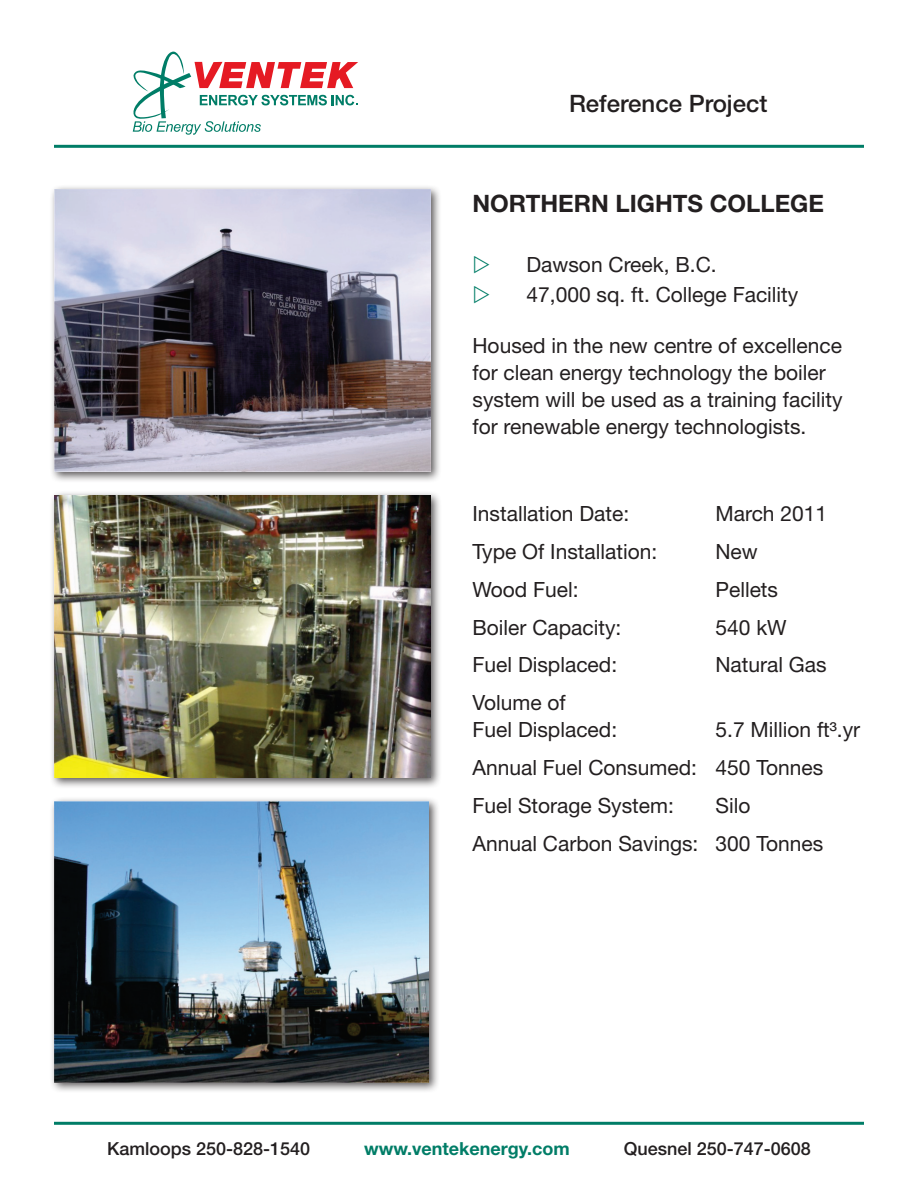
<style>
.page{position:relative;width:918px;height:1188px;background:#fff}
.page>*{position:absolute;margin:0;border:0;box-sizing:border-box;transform-origin:0 0}
.t1{font:700 24px "Helvetica Neue";color:#231f20}
.t2{font:500 24px "Helvetica Neue";color:#231f20}
.t3{font:21px/27px "Helvetica Neue";color:#231f20}
.t4{font:500 18px "Helvetica Neue";color:#231f20}
.t5{font:700 18px "Helvetica Neue";color:#007d67}
</style>
<div class="page">
<svg style="left:132px;top:52px;width:226px;height:83px"></svg>
<hr style="left:54px;top:1122px;width:810px;height:3px;background:#007d67">
<hr style="left:54px;top:145px;width:810px;height:3px;background:#007d67">
<div style="left:49px;top:184px;width:393px;height:299px;background:#231f20;opacity:.75"></div>
<img style="left:54px;top:189px;width:377px;height:283px">
<div style="left:49px;top:490px;width:393px;height:299px;background:#231f20;opacity:.75"></div>
<img style="left:54px;top:495px;width:377px;height:283px">
<div style="left:49px;top:796px;width:391px;height:298px;background:#231f20;opacity:.75"></div>
<img style="left:54px;top:801px;width:375px;height:281px">
<p class="t2" style="left:569px;top:89px;width:200px">Reference Project</p>
<p class="t1" style="left:472px;top:189px;width:353px">Northern Lights College</p>
<p class="t3" style="left:526px;top:251px;width:192px">Dawson Creek, B.C.</p>
<p class="t3" style="left:526px;top:281px;width:273px">47,000 sq. ft. College Facility</p>
<p class="t3" style="left:472px;top:332px;width:372px">Housed in the new centre of excellence for clean energy technology the boiler system will be used as a training facility for renewable energy technologists.</p>
<p class="t3" style="left:472px;top:500px;width:158px">Installation Date:</p>
<p class="t3" style="left:715px;top:500px;width:113px">March 2011</p>
<p class="t3" style="left:472px;top:538px;width:186px">Type Of Installation:</p>
<p class="t3" style="left:715px;top:538px;width:44px">New</p>
<p class="t3" style="left:472px;top:576px;width:108px">Wood Fuel:</p>
<p class="t3" style="left:715px;top:576px;width:64px">Pellets</p>
<p class="t3" style="left:472px;top:613px;width:150px">Boiler Capacity:</p>
<p class="t3" style="left:715px;top:613px;width:73px">540 kW</p>
<p class="t3" style="left:472px;top:651px;width:146px">Fuel Displaced:</p>
<p class="t3" style="left:715px;top:651px;width:113px">Natural Gas</p>
<p class="t3" style="left:472px;top:689px;width:95px">Volume of</p>
<p class="t3" style="left:472px;top:716px;width:146px">Fuel Displaced:</p>
<p class="t3" style="left:715px;top:716px;width:146px">5.7 Million ft³.yr</p>
<p class="t3" style="left:472px;top:754px;width:352px">Annual Fuel Consumed: 450 Tonnes</p>
<p class="t3" style="left:472px;top:792px;width:203px">Fuel Storage System:</p>
<p class="t3" style="left:715px;top:792px;width:36px">Silo</p>
<p class="t3" style="left:472px;top:829px;width:352px">Annual Carbon Savings: 300 Tonnes</p>
<p class="t4" style="left:107px;top:1138px;width:205px">Kamloops 250-828-1540</p>
<p class="t5" style="left:364px;top:1137px;width:207px">www.ventekenergy.com</p>
<p class="t4" style="left:624px;top:1138px;width:189px">Quesnel 250-747-0608</p>
</div>
